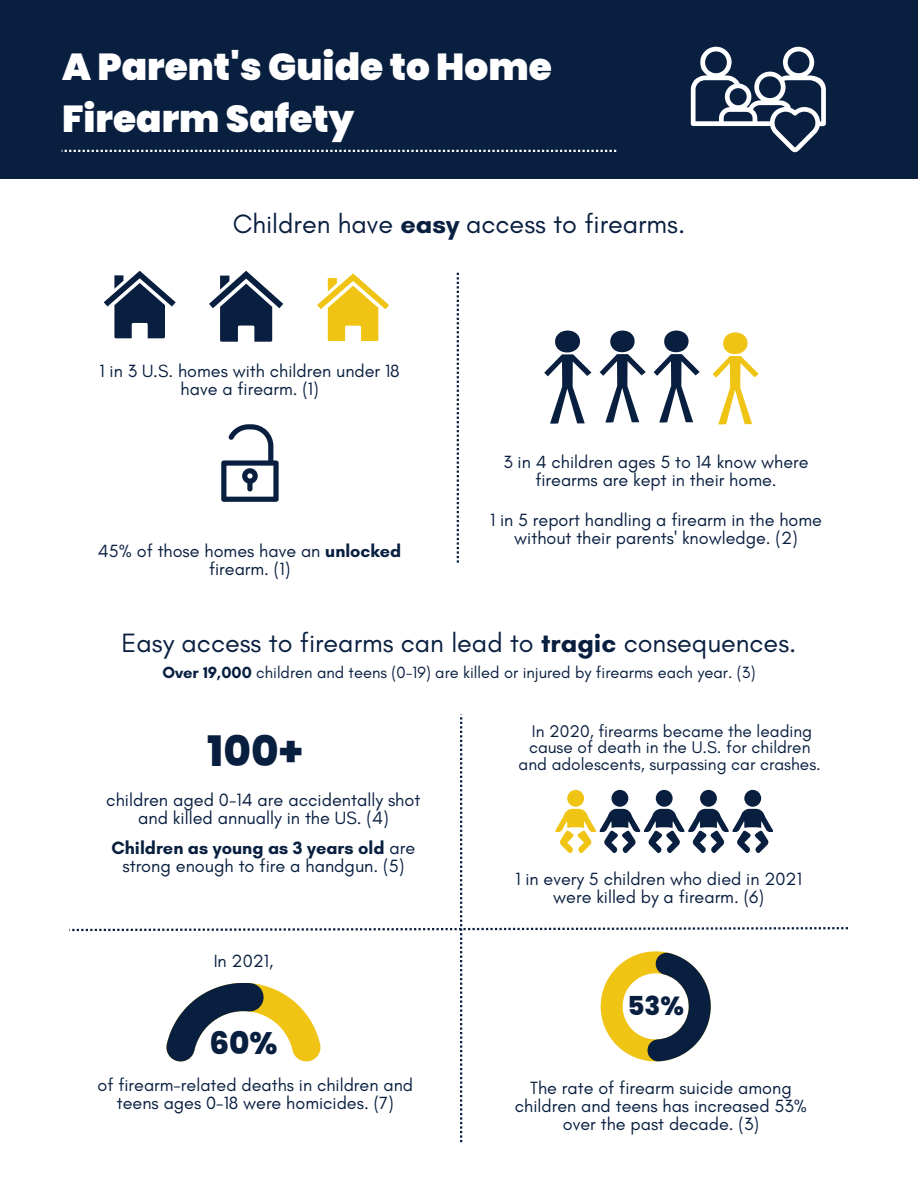
<style>
.page{position:relative;width:918px;height:1188px;background:#fff}
.page>*{position:absolute;margin:0;border:0;box-sizing:border-box;transform-origin:0 0}
.t1{font:800 42px "Poppins";color:#091f40}
.t2{font:900 37.5px/51.8px "Poppins";color:#fff}
.t3{font:800 31.05px "Poppins";color:#091f40}
.t4{font:27px "Glacial Indifference";color:#091f40}
.t5{font:800 26.1px "Poppins";color:#091f40}
.t6{font:18.15px/18px "Glacial Indifference";color:#091f40;text-align:center}
.t7{font:18px/18px "Glacial Indifference";color:#091f40;text-align:center}
.t8{font:17.25px/16.8px "Glacial Indifference";color:#091f40;text-align:center}
.t9{font:16.5px "Glacial Indifference";color:#091f40}
.s1{font-weight:700}
</style>
<div class="page">
<svg style="left:317px;top:274px;width:72px;height:67px"></svg>
<svg style="left:209px;top:271px;width:74px;height:71px"></svg>
<svg style="left:104px;top:271px;width:72px;height:67px"></svg>
<svg style="left:457px;top:273px;width:2px;height:290px"></svg>
<svg style="left:221px;top:424px;width:58px;height:78px"></svg>
<svg style="left:600px;top:331px;width:46px;height:92px"></svg>
<svg style="left:544px;top:331px;width:47px;height:93px"></svg>
<svg style="left:654px;top:331px;width:46px;height:92px"></svg>
<svg style="left:69px;top:717px;width:779px;height:425px"></svg>
<div style="left:0;top:0;width:918px;height:178px;background:#091f40"></div>
<svg style="left:691px;top:47px;width:135px;height:105px"></svg>
<svg style="left:62px;top:150px;width:554px;height:2px"></svg>
<svg style="left:713px;top:332px;width:46px;height:93px"></svg>
<h2 class="t2" style="left:62px;top:41px;width:491px">A Parent's Guide to Home<br>Firearm Safety</h2>
<h3 class="t4" style="left:233px;top:207px;width:454px">Children have <span class="s1">easy</span> access to firearms.</h3>
<p class="t7" style="left:100px;top:361px;width:302px">1 in 3 U.S. homes with children under 18 have a firearm. (1)</p>
<p class="t7" style="left:98px;top:541px;width:305px">45% of those homes have an <span class="s1">unlocked </span>firearm. (1)</p>
<p class="t7" style="left:503px;top:453px;width:307px">3 in 4 children ages 5 to 14 know where firearms are kept in their home.</p>
<p class="t7" style="left:490px;top:510px;width:333px">1 in 5 report handling a firearm in the home without their parents' knowledge. (2)</p>
<h3 class="t4" style="left:122px;top:627px;width:676px">Easy access to firearms can lead to <span class="s1">tragic</span> consequences.</h3>
<p class="t9" style="left:162px;top:662px;width:595px"><span class="s1">Over 19,000</span> children and teens (0-19) are killed or injured by firearms each year. (3)</p>
<h1 class="t1" style="left:207px;top:722px;width:98px">100+</h1>
<p class="t6" style="left:106px;top:791px;width:316px">children aged 0-14 are accidentally shot and killed annually in the US. (4)</p>
<p class="t6" style="left:111px;top:839px;width:305px"><span class="s1">Children as young as 3 years old</span> are strong enough to fire a handgun. (5)</p>
<p class="t7" style="left:214px;top:952px;width:61px">In 2021,</p>
<h3 class="t3" style="left:209px;top:1021px;width:70px">60%</h3>
<p class="t8" style="left:519px;top:722px;width:304px">In 2020, firearms became the leading cause of death in the U.S. for children and adolescents, surpassing car crashes.</p>
<p class="t7" style="left:515px;top:870px;width:288px">1 in every 5 children who died in 2021 were killed by a firearm. (6)</p>
<h3 class="t5" style="left:627px;top:988px;width:58px">53%</h3>
<p class="t7" style="left:97px;top:1076px;width:317px">of firearm-related deaths in children and teens ages 0-18 were homicides. (7)</p>
<p class="t7" style="left:515px;top:1078px;width:294px">The rate of firearm suicide among children and teens has increased 53% over the past decade. (3)</p>
</div>
